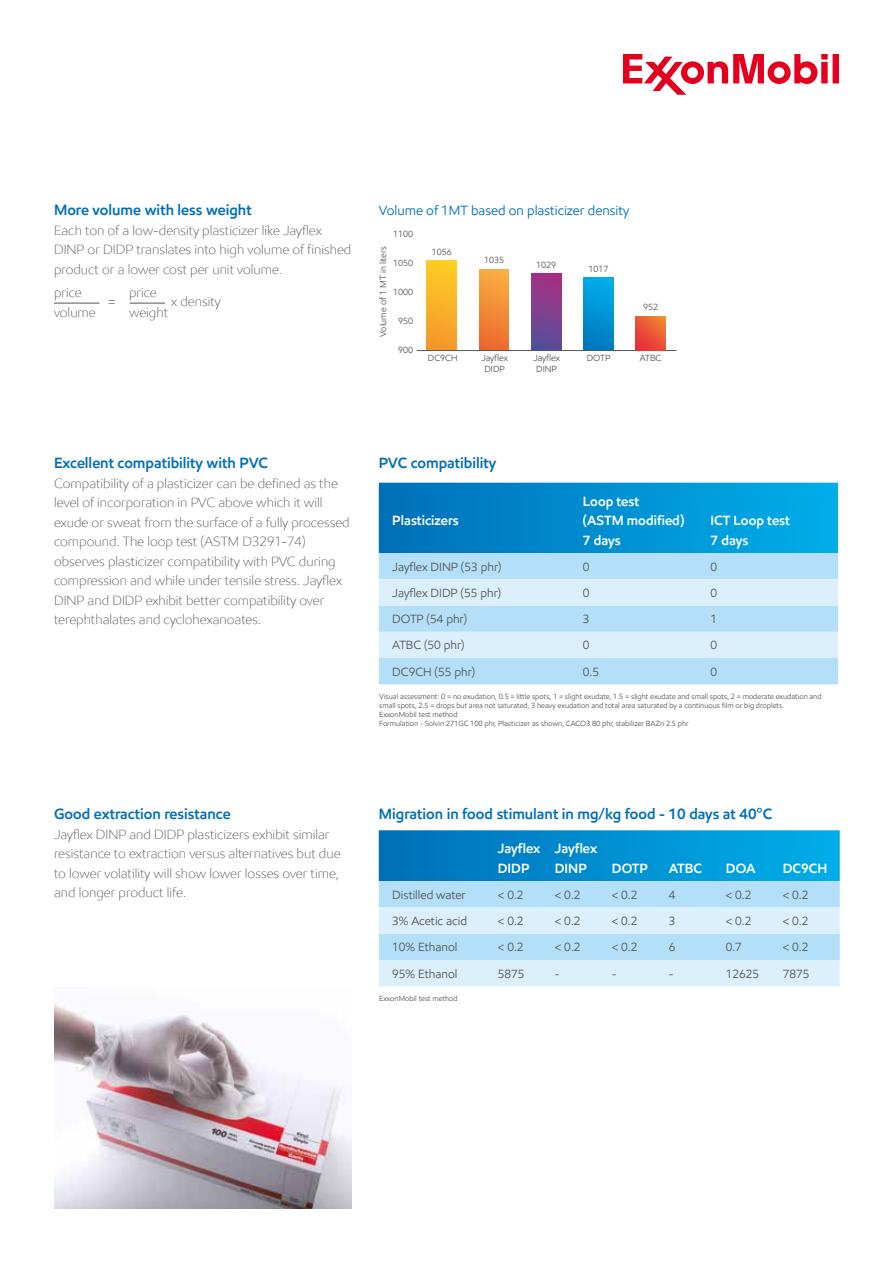
<style>
.page{position:relative;width:893px;height:1263px;background:#fff}
.page>*{position:absolute;margin:0;border:0;box-sizing:border-box;transform-origin:0 0}
.t1{font:600 15px "E Mprint";color:#006fb8}
.t2{font:300 13.5px/19.5px "E Mprint";color:#565656}
.t3{font:600 13.5px/19.5px "E Mprint";color:#fff}
.t4{font:13.5px "E Mprint";color:#006fb8}
.t5{font:12px "E Mprint";color:#565656}
.t6{font:9px/10.8px "E Mprint";color:#565656;text-align:center}
.t7{font:7.5px/9px "E Mprint";color:#565656}
</style>
<div class="page">
<svg style="left:623px;top:54px;width:216px;height:41px"></svg>
<div style="left:427px;top:261px;width:30px;height:89px;background:linear-gradient(to bottom,#ffce23,#f4972c)"></div>
<div style="left:479px;top:269px;width:30px;height:81px;background:linear-gradient(to bottom,#f8af43,#ec682c)"></div>
<div style="left:531px;top:274px;width:30px;height:76px;background:linear-gradient(to bottom,#a83184,#554f9a)"></div>
<div style="left:583px;top:278px;width:30px;height:72px;background:linear-gradient(to bottom,#00adea,#0078c0)"></div>
<hr style="left:417px;top:350px;width:260px;height:1px;background:#565656">
<svg style="left:636px;top:316px;width:29px;height:34px"></svg>
<svg style="left:379px;top:483px;width:459px;height:70px;background:#008ed1"></svg>
<div style="left:379px;top:553px;width:459px;height:131px;background:#b3dff8"></div>
<svg style="left:379px;top:579px;width:459px;height:79px;background:#cee9fa"></svg>
<svg style="left:379px;top:830px;width:461px;height:156px;background:#86caec"></svg>
<img style="left:54px;top:1003px;width:298px;height:206px">
<hr style="left:54px;top:303px;width:45px;height:1px;background:#565656">
<hr style="left:130px;top:303px;width:35px;height:1px;background:#565656">
<p class="t1" style="left:54px;top:201px;width:199px">More volume with less weight</p>
<p class="t2" style="left:54px;top:220px;width:299px">Each ton of a low-density plasticizer like Jayflex<br>DINP or DIDP translates into high volume of finished product or a lower cost per unit volume.</p>
<p class="t6" style="left:393px;top:228px;width:22px">1100</p>
<p class="t4" style="left:379px;top:202px;width:252px">Volume of 1MT based on plasticizer density</p>
<p class="t6" style="left:378px;top:337px;width:93px;rotate:-90deg">Volume of 1 MT in liters</p>
<p class="t6" style="left:432px;top:246px;width:22px">1056</p>
<p class="t6" style="left:484px;top:255px;width:22px">1035</p>
<p class="t6" style="left:393px;top:257px;width:22px">1050</p>
<p class="t6" style="left:393px;top:286px;width:22px">1000</p>
<p class="t6" style="left:398px;top:315px;width:17px">950</p>
<p class="t6" style="left:398px;top:344px;width:17px">900</p>
<p class="t6" style="left:536px;top:259px;width:22px">1029</p>
<p class="t6" style="left:588px;top:263px;width:22px">1017</p>
<p class="t2" style="left:54px;top:283px;width:29px">price</p>
<p class="t2" style="left:129px;top:283px;width:29px">price</p>
<p class="t2" style="left:54px;top:302px;width:43px">volume</p>
<p class="t2" style="left:171px;top:292px;width:51px">x density</p>
<p class="t2" style="left:108px;top:292px;width:9px">=</p>
<p class="t6" style="left:643px;top:302px;width:17px">952</p>
<p class="t2" style="left:129px;top:302px;width:41px">weight</p>
<p class="t6" style="left:428px;top:353px;width:31px">DC9CH</p>
<p class="t6" style="left:481px;top:353px;width:28px">Jayflex<br>DIDP</p>
<p class="t6" style="left:533px;top:353px;width:28px">Jayflex<br>DINP</p>
<p class="t6" style="left:587px;top:353px;width:25px">DOTP</p>
<p class="t6" style="left:640px;top:353px;width:23px">ATBC</p>
<p class="t1" style="left:54px;top:454px;width:215px">Excellent compatibility with PVC</p>
<p class="t2" style="left:54px;top:473px;width:297px">Compatibility of a plasticizer can be defined as the level of incorporation in PVC above which it will exude or sweat from the surface of a fully processed compound. The loop test (ASTM D3291-74) observes plasticizer compatibility with PVC during compression and while under tensile stress. Jayflex DINP and DIDP exhibit better compatibility over terephthalates and cyclohexanoates.</p>
<p class="t1" style="left:379px;top:454px;width:119px">PVC compatibility</p>
<p class="t3" style="left:392px;top:510px;width:68px">Plasticizers</p>
<p class="t3" style="left:583px;top:491px;width:103px">Loop test<br>(ASTM modified)<br>7 days</p>
<p class="t3" style="left:710px;top:510px;width:81px">ICT Loop test<br>7 days</p>
<p class="t5" style="left:392px;top:559px;width:111px">Jayflex DINP (53 phr)</p>
<p class="t5" style="left:583px;top:559px;width:8px">0</p>
<p class="t5" style="left:710px;top:559px;width:8px">0</p>
<p class="t5" style="left:392px;top:585px;width:110px">Jayflex DIDP (55 phr)</p>
<p class="t5" style="left:583px;top:585px;width:8px">0</p>
<p class="t5" style="left:710px;top:585px;width:8px">0</p>
<p class="t5" style="left:392px;top:612px;width:76px">DOTP (54 phr)</p>
<p class="t5" style="left:583px;top:612px;width:8px">3</p>
<p class="t5" style="left:710px;top:612px;width:8px">1</p>
<p class="t5" style="left:392px;top:638px;width:74px">ATBC (50 phr)</p>
<p class="t5" style="left:583px;top:638px;width:8px">0</p>
<p class="t5" style="left:710px;top:638px;width:8px">0</p>
<p class="t5" style="left:392px;top:664px;width:84px">DC9CH (55 phr)</p>
<p class="t5" style="left:583px;top:664px;width:18px">0.5</p>
<p class="t5" style="left:710px;top:664px;width:8px">0</p>
<p class="t7" style="left:379px;top:692px;width:444px">Visual assessment: 0 = no exudation, 0.5 = little spots, 1 = slight exudate, 1.5 = slight exudate and small spots, 2 = moderate exudation and small spots, 2.5 = drops but area not saturated, 3 heavy exudation and total area saturated by a continuous film or big droplets.<br>ExxonMobil test method<br>Formulation - Solvin 271GC 100 phr, Plasticizer as shown, CACO3 80 phr, stabilizer BAZn 2.5 phr</p>
<p class="t1" style="left:54px;top:805px;width:178px">Good extraction resistance</p>
<p class="t2" style="left:54px;top:824px;width:288px">Jayflex DINP and DIDP plasticizers exhibit similar resistance to extraction versus alternatives but due to lower volatility will show lower losses over time, and longer product life.</p>
<p class="t1" style="left:379px;top:804px;width:395px">Migration in food stimulant in mg/kg food - 10 days at 40°C</p>
<p class="t3" style="left:498px;top:839px;width:44px">Jayflex<br>DIDP</p>
<p class="t3" style="left:555px;top:839px;width:44px">Jayflex<br>DINP</p>
<p class="t3" style="left:612px;top:858px;width:38px">DOTP</p>
<p class="t3" style="left:669px;top:858px;width:35px">ATBC</p>
<p class="t3" style="left:726px;top:858px;width:31px">DOA</p>
<p class="t3" style="left:783px;top:858px;width:46px">DC9CH</p>
<p class="t5" style="left:392px;top:887px;width:75px">Distilled water</p>
<p class="t5" style="left:498px;top:887px;width:27px">&lt; 0.2</p>
<p class="t5" style="left:555px;top:887px;width:27px">&lt; 0.2</p>
<p class="t5" style="left:612px;top:887px;width:27px">&lt; 0.2</p>
<p class="t5" style="left:669px;top:887px;width:8px">4</p>
<p class="t5" style="left:726px;top:887px;width:27px">&lt; 0.2</p>
<p class="t5" style="left:783px;top:887px;width:27px">&lt; 0.2</p>
<p class="t5" style="left:392px;top:913px;width:76px">3% Acetic acid</p>
<p class="t5" style="left:498px;top:913px;width:27px">&lt; 0.2</p>
<p class="t5" style="left:555px;top:913px;width:27px">&lt; 0.2</p>
<p class="t5" style="left:612px;top:913px;width:27px">&lt; 0.2</p>
<p class="t5" style="left:669px;top:913px;width:8px">3</p>
<p class="t5" style="left:726px;top:913px;width:27px">&lt; 0.2</p>
<p class="t5" style="left:783px;top:913px;width:27px">&lt; 0.2</p>
<p class="t5" style="left:392px;top:940px;width:67px">10% Ethanol</p>
<p class="t5" style="left:498px;top:940px;width:27px">&lt; 0.2</p>
<p class="t5" style="left:555px;top:940px;width:27px">&lt; 0.2</p>
<p class="t5" style="left:612px;top:940px;width:27px">&lt; 0.2</p>
<p class="t5" style="left:669px;top:940px;width:8px">6</p>
<p class="t5" style="left:726px;top:940px;width:18px">0.7</p>
<p class="t5" style="left:783px;top:940px;width:27px">&lt; 0.2</p>
<p class="t5" style="left:392px;top:966px;width:67px">95% Ethanol</p>
<p class="t5" style="left:498px;top:966px;width:28px">5875</p>
<p class="t5" style="left:555px;top:966px;width:6px">-</p>
<p class="t5" style="left:612px;top:966px;width:6px">-</p>
<p class="t5" style="left:669px;top:966px;width:6px">-</p>
<p class="t5" style="left:726px;top:966px;width:35px">12625</p>
<p class="t5" style="left:783px;top:966px;width:28px">7875</p>
<p class="t7" style="left:379px;top:994px;width:80px">ExxonMobil test method</p>
</div>
